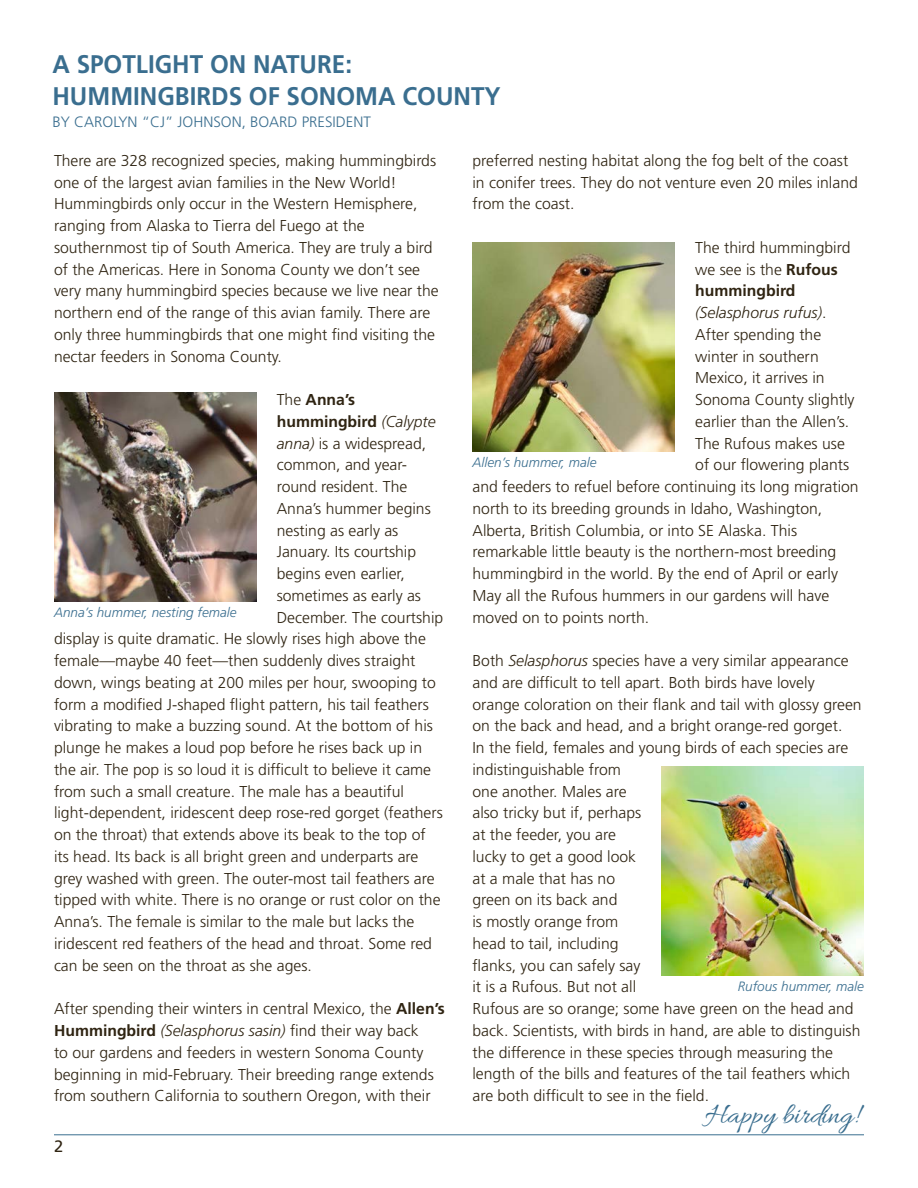
<style>
.page{position:relative;width:918px;height:1188px;background:#fff}
.page>*{position:absolute;margin:0;border:0;box-sizing:border-box;transform-origin:0 0}
.t1{font:30px "Allura";color:#3a6e8f}
.t2{font:700 25.5px "Frutiger LT Std";color:#3a6e8f;scale:.95 1}
.t3{font:16.5px "Frutiger LT Std";color:#2f2412}
.t4{font:300 15.75px/21.8px "Frutiger LT Std";color:#2f2412}
.t5{font:700 15.75px "Frutiger LT Std";color:#2f2412}
.t6{font:italic 300 15.75px "Frutiger LT Std";color:#2f2412}
.t7{font:300 15px "Frutiger LT Std";color:#3a6e8f}
.t8{font:italic 300 13.5px "Frutiger LT Std";color:#3a6e8f}
.s1{font-weight:700}
.s2{font-style:normal}
.s3{font-style:italic}
.s4{font-weight:300}
.s5{font-weight:300;font-style:italic}
</style>
<div class="page">
<img style="left:54px;top:393px;width:202px;height:209px">
<img style="left:472px;top:243px;width:203px;height:209px">
<img style="left:662px;top:766px;width:202px;height:210px">
<hr style="left:54px;top:1134px;width:810px;height:1px;background:#3a6e8f">
<p class="t2" style="left:52px;top:49px;width:317px">A SPOTLIGHT ON NATURE:</p>
<p class="t2" style="left:52px;top:81px;width:473px">HUMMINGBIRDS OF SONOMA COUNTY</p>
<p class="t7" style="left:52px;top:113px;width:320px">BY CAROLYN “CJ” JOHNSON, BOARD PRESIDENT</p>
<p class="t4" style="left:472px;top:150px;width:387px">preferred nesting habitat along the fog belt of the coast in conifer trees. They do not venture even 20 miles inland from the coast.</p>
<p class="t4" style="left:695px;top:237px;width:157px">The third hummingbird</p>
<p class="t4" style="left:695px;top:259px;width:144px">we see is the <span class="s1">Rufous</span></p>
<p class="t5" style="left:695px;top:282px;width:102px">hummingbird</p>
<p class="t6" style="left:695px;top:304px;width:133px">(Selasphorus rufus)<span class="s2">.</span></p>
<p class="t4" style="left:695px;top:324px;width:128px">After spending the</p>
<p class="t4" style="left:695px;top:346px;width:125px">winter in southern</p>
<p class="t4" style="left:695px;top:367px;width:131px">Mexico, it arrives in</p>
<p class="t4" style="left:695px;top:389px;width:161px">Sonoma County slightly</p>
<p class="t4" style="left:695px;top:411px;width:156px">earlier than the Allen’s.</p>
<p class="t4" style="left:695px;top:433px;width:151px">The Rufous makes use</p>
<p class="t4" style="left:695px;top:454px;width:156px">of our flowering plants</p>
<p class="t4" style="left:472px;top:476px;width:388px">and feeders to refuel before continuing its long migration</p>
<p class="t4" style="left:472px;top:498px;width:351px">north to its breeding grounds in Idaho, Washington,</p>
<p class="t4" style="left:472px;top:520px;width:326px">Alberta, British Columbia, or into SE Alaska. This</p>
<p class="t4" style="left:472px;top:541px;width:365px">remarkable little beauty is the northern-most breeding</p>
<p class="t4" style="left:472px;top:563px;width:367px">hummingbird in the world. By the end of April or early</p>
<p class="t4" style="left:472px;top:585px;width:358px">May all the Rufous hummers in our gardens will have</p>
<p class="t4" style="left:472px;top:607px;width:178px">moved on to points north.</p>
<p class="t4" style="left:472px;top:650px;width:391px">Both <span class="s3">Selasphorus</span> species have a very similar appearance and are difficult to tell apart. Both birds have lovely orange coloration on their flank and tail with glossy green on the back and head, and a bright orange-red gorget.<br>In the field, females and young birds of each species are indistinguishable from<br>one another. Males are<br>also tricky but if, perhaps<br>at the feeder, you are<br>lucky to get a good look<br>at a male that has no<br>green on its back and<br>is mostly orange from<br>head to tail, including<br>flanks, you can safely say<br>it is a Rufous. But not all<br>Rufous are so orange; some have green on the head and back. Scientists, with birds in hand, are able to distinguish the difference in these species through measuring the length of the bills and features of the tail feathers which are both difficult to see in the field.</p>
<p class="t4" style="left:54px;top:150px;width:386px">There are 328 recognized species, making hummingbirds one of the largest avian families in the New World!<br>Hummingbirds only occur in the Western Hemisphere, ranging from Alaska to Tierra del Fuego at the southernmost tip of South America. They are truly a bird of the Americas. Here in Sonoma County we don’t see very many hummingbird species because we live near the northern end of the range of this avian family. There are only three hummingbirds that one might find visiting the nectar feeders in Sonoma County.</p>
<p class="t5" style="left:277px;top:391px;width:80px"><span class="s4">The</span> Anna’s</p>
<p class="t5" style="left:277px;top:412px;width:160px">hummingbird <span class="s5">(Calypte</span></p>
<p class="t4" style="left:277px;top:433px;width:151px"><span class="s3">anna)</span> is a widespread,</p>
<p class="t4" style="left:277px;top:454px;width:132px">common, and year-</p>
<p class="t4" style="left:277px;top:476px;width:132px">round resident. The</p>
<p class="t4" style="left:277px;top:498px;width:156px">Anna’s hummer begins</p>
<p class="t4" style="left:277px;top:520px;width:123px">nesting as early as</p>
<p class="t4" style="left:277px;top:541px;width:141px">January. Its courtship</p>
<p class="t4" style="left:277px;top:563px;width:130px">begins even earlier,</p>
<p class="t4" style="left:277px;top:585px;width:146px">sometimes as early as</p>
<p class="t4" style="left:277px;top:607px;width:168px">December. The courtship</p>
<p class="t4" style="left:54px;top:628px;width:373px">display is quite dramatic. He slowly rises high above the</p>
<p class="t4" style="left:54px;top:650px;width:363px">female—maybe 40 feet—then suddenly dives straight</p>
<p class="t4" style="left:54px;top:672px;width:383px">down, wings beating at 200 miles per hour, swooping to</p>
<p class="t4" style="left:54px;top:694px;width:376px">form a modified J-shaped flight pattern, his tail feathers</p>
<p class="t4" style="left:54px;top:715px;width:380px">vibrating to make a buzzing sound. At the bottom of his</p>
<p class="t4" style="left:54px;top:737px;width:370px">plunge he makes a loud pop before he rises back up in</p>
<p class="t4" style="left:54px;top:759px;width:379px">the air. The pop is so loud it is difficult to believe it came</p>
<p class="t4" style="left:54px;top:781px;width:352px">from such a small creature. The male has a beautiful</p>
<p class="t4" style="left:54px;top:802px;width:390px">light-dependent, iridescent deep rose-red gorget (feathers</p>
<p class="t4" style="left:54px;top:824px;width:373px">on the throat) that extends above its beak to the top of</p>
<p class="t4" style="left:54px;top:846px;width:366px">its head. Its back is all bright green and underparts are</p>
<p class="t4" style="left:54px;top:868px;width:382px">grey washed with green. The outer-most tail feathers are</p>
<p class="t4" style="left:54px;top:889px;width:388px">tipped with white. There is no orange or rust color on the</p>
<p class="t4" style="left:54px;top:911px;width:362px">Anna’s. The female is similar to the male but lacks the</p>
<p class="t4" style="left:54px;top:933px;width:380px">iridescent red feathers of the head and throat. Some red</p>
<p class="t4" style="left:54px;top:955px;width:259px">can be seen on the throat as she ages.</p>
<p class="t4" style="left:54px;top:998px;width:392px">After spending their winters in central Mexico, the <span class="s1">Allen’s Hummingbird</span> <span class="s3">(Selasphorus sasin)</span> find their way back<br>to our gardens and feeders in western Sonoma County beginning in mid-February. Their breeding range extends from southern California to southern Oregon, with their</p>
<p class="t8" style="left:472px;top:455px;width:126px">Allen’s hummer, male</p>
<p class="t8" style="left:54px;top:605px;width:184px">Anna’s hummer, nesting female</p>
<p class="t8" style="left:738px;top:979px;width:128px">Rufous hummer, male</p>
<p class="t1" style="left:705px;top:1098px;width:155px">Happy birding!</p>
<p class="t3" style="left:54px;top:1137px;width:11px">2</p>
</div>
